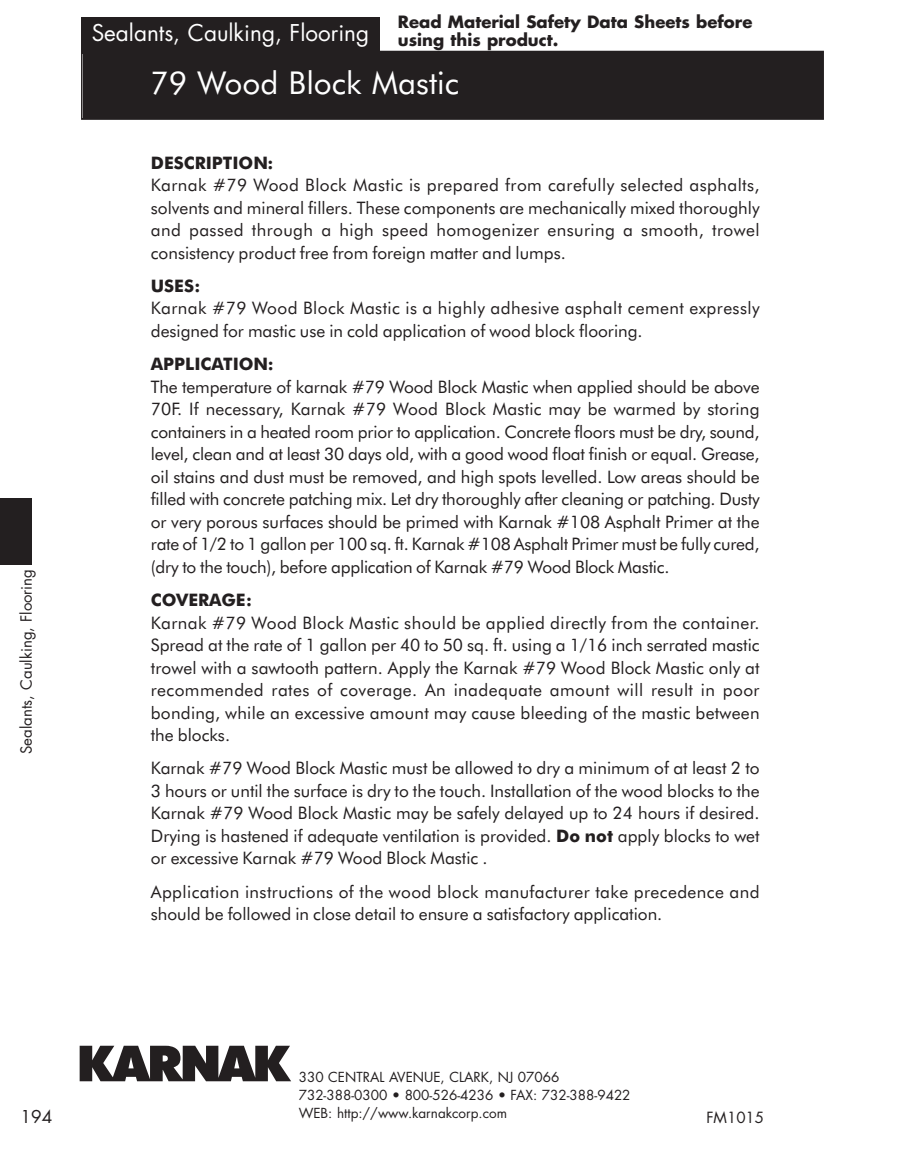
<style>
.page{position:relative;width:905px;height:1161px;background:#fff}
.page>*{position:absolute;margin:0;border:0;box-sizing:border-box;transform-origin:0 0}
.t1{font:31.5px "Futura BT";color:#fff}
.t2{font:22.5px "Futura";color:#fff}
.t3{font:17.25px/22.5px "Futura BT";color:#231f20;text-align:justify}
.t4{font:17.25px/22.5px "Futura BT";letter-spacing:.025em;color:#231f20}
.t5{font:700 17.25px "Futura BT";color:#231f20}
.t6{font:17.25px "Futura";color:#231f20}
.t7{font:700 16.5px/18px "Futura";color:#231f20}
.t8{font:15px "Futura";color:#231f20}
.t9{font:13.5px/17.7px "Futura";color:#231f20}
.s1{font-weight:700}
</style>
<div class="page">
<div style="left:82px;top:52px;width:740px;height:66px;background:#231f20"></div>
<div style="left:81px;top:51px;width:743px;height:69px;border:2px solid #231f20"></div>
<svg style="left:80px;top:1046px;width:211px;height:35px"></svg>
<div style="left:81px;top:18px;width:299px;height:36px;background:#231f20"></div>
<div style="left:0;top:499px;width:32px;height:66px;background:#231f20"></div>
<p class="t8" style="left:20px;top:754px;width:186px;rotate:-90deg">Sealants, Caulking, Flooring</p>
<h2 class="t2" style="left:92px;top:23px;width:279px">Sealants, Caulking, Flooring</h2>
<p class="t7" style="left:398px;top:14px;width:356px">Read Material Safety Data Sheets before using this product.</p>
<h1 class="t1" style="left:150px;top:70px;width:310px">79 Wood Block Mastic</h1>
<p class="t5" style="left:151px;top:156px;width:124px">DESCRIPTION:</p>
<p class="t3" style="left:151px;top:175px;width:610px">Karnak #79 Wood Block Mastic is prepared from carefully selected asphalts, solvents and mineral fillers. These components are mechanically mixed thoroughly and passed through a high speed homogenizer ensuring a smooth, trowel consistency product free from foreign matter and lumps.</p>
<p class="t5" style="left:151px;top:279px;width:51px">USES:</p>
<p class="t4" style="left:151px;top:299px;width:610px">Karnak #79 Wood Block Mastic is a highly adhesive asphalt cement expressly designed for mastic use in cold application of wood block flooring.</p>
<p class="t5" style="left:151px;top:357px;width:124px">APPLICATION:</p>
<p class="t3" style="left:151px;top:377px;width:610px">The temperature of karnak #79 Wood Block Mastic when applied should be above 70F. If necessary, Karnak #79 Wood Block Mastic may be warmed by storing containers in a heated room prior to application. Concrete floors must be dry, sound, level, clean and at least 30 days old, with a good wood float finish or equal. Grease, oil stains and dust must be removed, and high spots levelled. Low areas should be filled with concrete patching mix. Let dry thoroughly after cleaning or patching. Dusty or very porous surfaces should be primed with Karnak #108 Asphalt Primer at the rate of 1/2 to 1 gallon per 100 sq. ft. Karnak #108 Asphalt Primer must be fully cured, (dry to the touch), before application of Karnak #79 Wood Block Mastic.</p>
<p class="t5" style="left:151px;top:593px;width:103px">COVERAGE:</p>
<p class="t3" style="left:151px;top:613px;width:610px">Karnak #79 Wood Block Mastic should be applied directly from the container.<br>Spread at the rate of 1 gallon per 40 to 50 sq. ft. using a 1/16 inch serrated mastic trowel with a sawtooth pattern. Apply the Karnak #79 Wood Block Mastic only at recommended rates of coverage. An inadequate amount will result in poor bonding, while an excessive amount may cause bleeding of the mastic between the blocks.</p>
<p class="t3" style="left:151px;top:758px;width:610px">Karnak #79 Wood Block Mastic must be allowed to dry a minimum of at least 2 to 3 hours or until the surface is dry to the touch. Installation of the wood blocks to the Karnak #79 Wood Block Mastic may be safely delayed up to 24 hours if desired.<br>Drying is hastened if adequate ventilation is provided. <span class="s1">Do not</span> apply blocks to wet or excessive Karnak #79 Wood Block Mastic .</p>
<p class="t4" style="left:151px;top:882px;width:610px">Application instructions of the wood block manufacturer take precedence and should be followed in close detail to ensure a satisfactory application.</p>
<p class="t6" style="left:21px;top:1109px;width:33px">194</p>
<p class="t9" style="left:299px;top:1070px;width:333px">330 CENTRAL AVENUE, CLARK, NJ 07066<br>732-388-0300 • 800-526-4236 • FAX: 732-388-9422<br>WEB: http://www.karnakcorp.com</p>
<p class="t8" style="left:706px;top:1111px;width:59px">FM1015</p>
</div>
